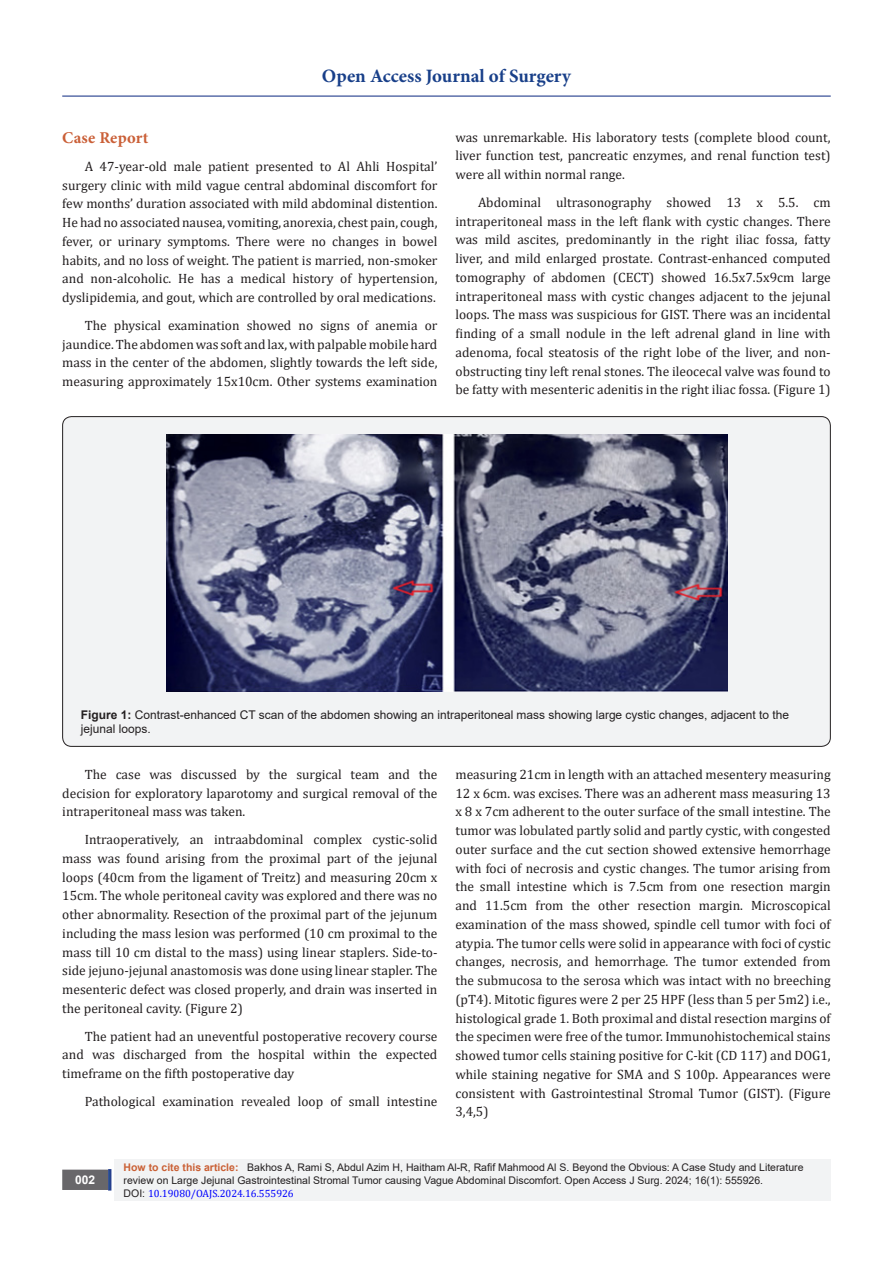
<style>
.page{position:relative;width:893px;height:1263px;background:#fff}
.page>*{position:absolute;margin:0;border:0;box-sizing:border-box;transform-origin:0 0}
.t1{font:700 18.9px "Minion Pro";color:#183f89}
.t2{font:700 16.5px "Minion Pro";letter-spacing:.015em;color:#ca5f37}
.t3{font:13.5px/18.8px "Cambria";color:#231f20;text-align:justify}
.t4{font:12px/14.4px "Arial";color:#231f20}
.t5{font:700 12px "Arial";color:#fff}
.t6{font:10.5px/12.6px "Arial";color:#231f20}
.t7{font:10.5px "Cambria";color:#00f}
.s1{font-weight:700}
.s2{font-weight:700;color:#ca6035}
.s3{font-family:"Arial";color:#231f20}
</style>
<div class="page">
<div style="left:115px;top:1160px;width:716px;height:41px;background:#f2f3f4"></div>
<div style="left:63px;top:1170px;width:44px;height:19px;background:#68676a"></div>
<div style="left:62px;top:1169px;width:46px;height:21px;border:2px solid #68676a"></div>
<div style="left:108px;top:1169px;width:3px;height:21px;background:#1c6d90;border:2px solid #253f8e"></div>
<hr style="left:62px;top:96px;width:769px;height:1px;background:#253f8e">
<div style="left:63px;top:417px;width:767px;height:329px;background:#f2f3f4;border-radius:9px"></div>
<img style="left:166px;top:434px;width:562px;height:257px">
<h1 class="t1" style="left:322px;top:63px;width:250px">Open Access Journal of Surgery</h1>
<p class="t2" style="left:62px;top:126px;width:88px">Case Report</p>
<p class="t3" style="left:62px;top:157px;width:377px;text-indent:22px">A 47-year-old male patient presented to Al Ahli Hospital’ surgery clinic with mild vague central abdominal discomfort for few months’ duration associated with mild abdominal distention.<br>He had no associated nausea, vomiting, anorexia, chest pain, cough, fever, or urinary symptoms. There were no changes in bowel habits, and no loss of weight. The patient is married, non-smoker and non-alcoholic. He has a medical history of hypertension, dyslipidemia, and gout, which are controlled by oral medications.</p>
<p class="t3" style="left:62px;top:316px;width:377px;text-indent:22px">The physical examination showed no signs of anemia or jaundice. The abdomen was soft and lax, with palpable mobile hard mass in the center of the abdomen, slightly towards the left side, measuring approximately 15x10cm. Other systems examination</p>
<p class="t3" style="left:455px;top:128px;width:377px">was unremarkable. His laboratory tests (complete blood count, liver function test, pancreatic enzymes, and renal function test) were all within normal range.</p>
<p class="t3" style="left:455px;top:193px;width:377px;text-indent:22px">Abdominal ultrasonography showed 13 x 5.5. cm intraperitoneal mass in the left flank with cystic changes. There was mild ascites, predominantly in the right iliac fossa, fatty liver, and mild enlarged prostate. Contrast-enhanced computed tomography of abdomen (CECT) showed 16.5x7.5x9cm large intraperitoneal mass with cystic changes adjacent to the jejunal loops. The mass was suspicious for GIST. There was an incidental finding of a small nodule in the left adrenal gland in line with adenoma, focal steatosis of the right lobe of the liver, and non&shy;obstructing tiny left renal stones. The ileocecal valve was found to be fatty with mesenteric adenitis in the right iliac fossa. (Figure 1)</p>
<p class="t4" style="left:81px;top:707px;width:710px"><span class="s1">Figure 1:</span> Contrast-enhanced CT scan of the abdomen showing an intraperitoneal mass showing large cystic changes, adjacent to the jejunal loops.</p>
<p class="t3" style="left:62px;top:765px;width:377px;text-indent:22px">The case was discussed by the surgical team and the decision for exploratory laparotomy and surgical removal of the intraperitoneal mass was taken.</p>
<p class="t3" style="left:62px;top:830px;width:377px;text-indent:22px">Intraoperatively, an intraabdominal complex cystic-solid mass was found arising from the proximal part of the jejunal loops (40cm from the ligament of Treitz) and measuring 20cm x 15cm. The whole peritoneal cavity was explored and there was no other abnormality. Resection of the proximal part of the jejunum including the mass lesion was performed (10 cm proximal to the mass till 10 cm distal to the mass) using linear staplers. Side-to&shy;side jejuno-jejunal anastomosis was done using linear stapler. The mesenteric defect was closed properly, and drain was inserted in the peritoneal cavity. (Figure 2)</p>
<p class="t3" style="left:62px;top:1026px;width:377px;text-indent:22px">The patient had an uneventful postoperative recovery course and was discharged from the hospital within the expected timeframe on the fifth postoperative day</p>
<p class="t3" style="left:85px;top:1092px;width:354px">Pathological examination revealed loop of small intestine</p>
<p class="t3" style="left:455px;top:765px;width:377px">measuring 21cm in length with an attached mesentery measuring 12 x 6cm. was excises. There was an adherent mass measuring 13 x 8 x 7cm adherent to the outer surface of the small intestine. The tumor was lobulated partly solid and partly cystic, with congested outer surface and the cut section showed extensive hemorrhage with foci of necrosis and cystic changes. The tumor arising from the small intestine which is 7.5cm from one resection margin and 11.5cm from the other resection margin. Microscopical examination of the mass showed, spindle cell tumor with foci of atypia. The tumor cells were solid in appearance with foci of cystic changes, necrosis, and hemorrhage. The tumor extended from the submucosa to the serosa which was intact with no breeching (pT4). Mitotic figures were 2 per 25 HPF (less than 5 per 5m2) i.e., histological grade 1. Both proximal and distal resection margins of the specimen were free of the tumor. Immunohistochemical stains showed tumor cells staining positive for C-kit (CD 117) and DOG1, while staining negative for SMA and S 100p. Appearances were consistent with Gastrointestinal Stromal Tumor (GIST). (Figure 3,4,5)</p>
<p class="t5" style="left:75px;top:1171px;width:22px">002</p>
<p class="t6" style="left:124px;top:1161px;width:681px"><span class="s2">How to cite this article:</span> Bakhos A, Rami S, Abdul Azim H, Haitham Al-R, Rafif Mahmood Al S. Beyond the Obvious: A Case Study and Literature review on Large Jejunal Gastrointestinal Stromal Tumor causing Vague Abdominal Discomfort. Open Access J Surg. 2024; 16(1): 555926.</p>
<p class="t7" style="left:124px;top:1187px;width:172px"><span class="s3">DOI:</span> 10.19080/OAJS.2024.16.555926</p>
</div>
